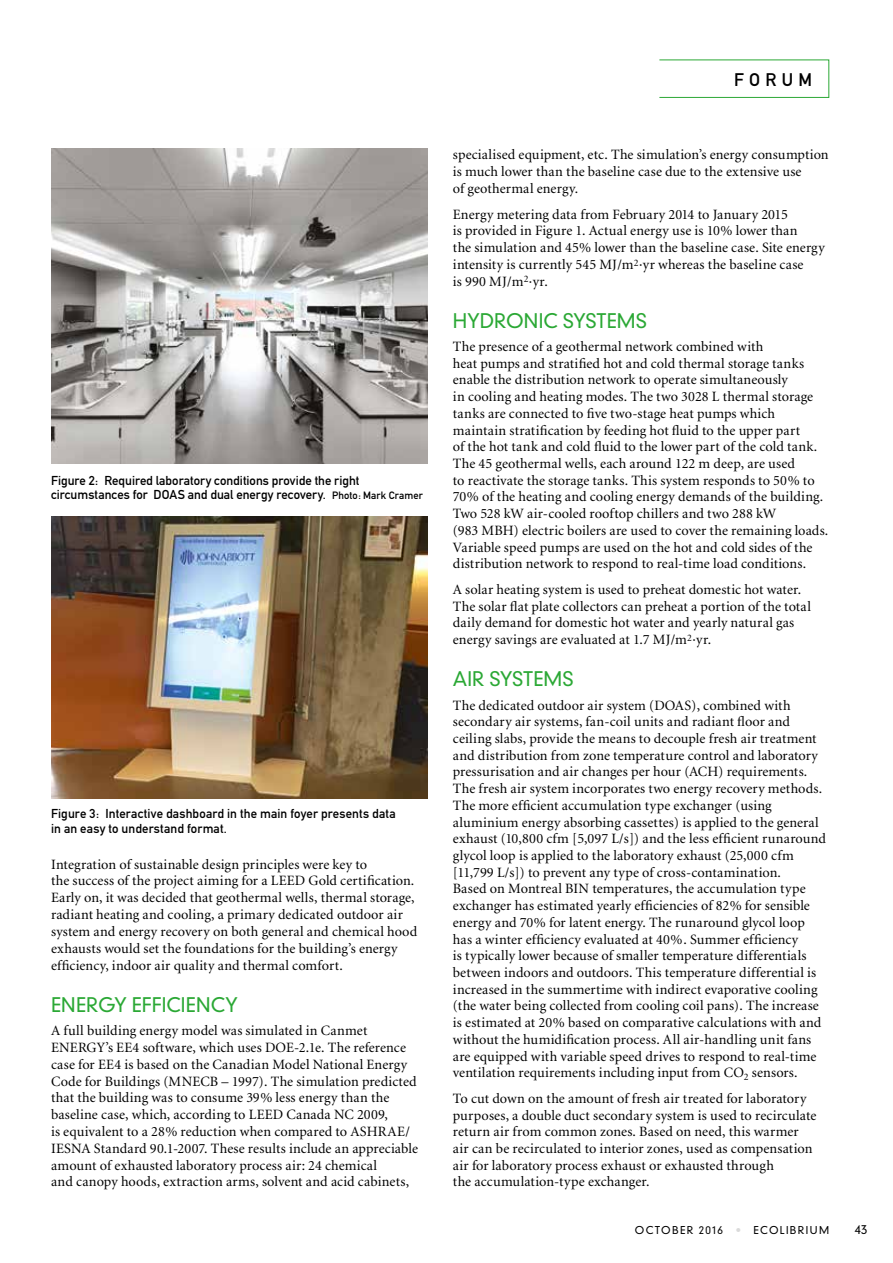
<style>
.page{position:relative;width:893px;height:1263px;background:#fff}
.page>*{position:absolute;margin:0;border:0;box-sizing:border-box;transform-origin:0 0}
.t1{font:300 19.5px "DIN Neuzeit Grotesk";letter-spacing:.005em;color:#2ba835}
.t2{font:18px "DIN Mittelschrift";letter-spacing:.3em;color:#000}
.t3{font:14.25px/16.6px "Minion";letter-spacing:.01em;color:#000}
.t4{font:12.75px/14.2px "DIN Mittelschrift";letter-spacing:.005em;color:#000}
.t5{font:300 12px "DIN Neuzeit Grotesk";color:#000}
.t6{font:300 10.5px "DIN Neuzeit Grotesk";letter-spacing:.13em;color:#000}
.s1{font-size:10.5px}
.s2{color:#dadada}
</style>
<div class="page">
<div style="left:659px;top:60px;width:170px;height:38px;border:1px solid #2ba835"></div>
<img style="left:51px;top:149px;width:376px;height:315px">
<img style="left:51px;top:516px;width:376px;height:282px">
<p class="t4" style="left:51px;top:473px;width:373px">Figure 2: Required laboratory conditions provide the right circumstances for DOAS and dual energy recovery. <span class="s1">Photo: Mark Cramer</span></p>
<p class="t4" style="left:51px;top:806px;width:346px">Figure 3: Interactive dashboard in the main foyer presents data in an easy to understand format.</p>
<p class="t3" style="left:51px;top:856px;width:368px">Integration of sustainable design principles were key to<br>the success of the project aiming for a LEED Gold certification.<br>Early on, it was decided that geothermal wells, thermal storage, radiant heating and cooling, a primary dedicated outdoor air system and energy recovery on both general and chemical hood exhausts would set the foundations for the building’s energy efficiency, indoor air quality and thermal comfort.</p>
<p class="t1" style="left:51px;top:993px;width:188px">ENERGY EFFICIENCY</p>
<p class="t3" style="left:51px;top:1023px;width:369px">A full building energy model was simulated in Canmet ENERGY’s EE4 software, which uses DOE-2.1e. The reference case for EE4 is based on the Canadian Model National Energy Code for Buildings (MNECB – 1997). The simulation predicted that the building was to consume 39% less energy than the baseline case, which, according to LEED Canada NC 2009,<br>is equivalent to a 28% reduction when compared to ASHRAE/ IESNA Standard 90.1-2007. These results include an appreciable amount of exhausted laboratory process air: 24 chemical<br>and canopy hoods, extraction arms, solvent and acid cabinets,</p>
<p class="t2" style="left:734px;top:69px;width:80px">FORUM</p>
<p class="t3" style="left:453px;top:147px;width:377px">specialised equipment, etc. The simulation’s energy consumption is much lower than the baseline case due to the extensive use<br>of geothermal energy.</p>
<p class="t3" style="left:453px;top:206px;width:373px">Energy metering data from February 2014 to January 2015<br>is provided in Figure 1. Actual energy use is 10% lower than<br>the simulation and 45% lower than the baseline case. Site energy intensity is currently 545 MJ/m<sup>2</sup>·yr whereas the baseline case<br>is 990 MJ/m<sup>2</sup>·yr.</p>
<p class="t1" style="left:453px;top:309px;width:196px">HYDRONIC SYSTEMS</p>
<p class="t3" style="left:453px;top:339px;width:377px">The presence of a geothermal network combined with<br>heat pumps and stratified hot and cold thermal storage tanks enable the distribution network to operate simultaneously<br>in cooling and heating modes. The two 3028 L thermal storage tanks are connected to five two-stage heat pumps which maintain stratification by feeding hot fluid to the upper part<br>of the hot tank and cold fluid to the lower part of the cold tank.<br>The 45 geothermal wells, each around 122 m deep, are used<br>to reactivate the storage tanks. This system responds to 50% to 70% of the heating and cooling energy demands of the building.<br>Two 528 kW air-cooled rooftop chillers and two 288 kW<br>(983 MBH) electric boilers are used to cover the remaining loads.<br>Variable speed pumps are used on the hot and cold sides of the distribution network to respond to real-time load conditions.</p>
<p class="t3" style="left:453px;top:582px;width:360px">A solar heating system is used to preheat domestic hot water.<br>The solar flat plate collectors can preheat a portion of the total daily demand for domestic hot water and yearly natural gas energy savings are evaluated at 1.7 MJ/m<sup>2</sup>·yr.</p>
<p class="t1" style="left:453px;top:668px;width:122px">AIR SYSTEMS</p>
<p class="t3" style="left:453px;top:697px;width:375px">The dedicated outdoor air system (DOAS), combined with secondary air systems, fan-coil units and radiant floor and ceiling slabs, provide the means to decouple fresh air treatment and distribution from zone temperature control and laboratory pressurisation and air changes per hour (ACH) requirements.<br>The fresh air system incorporates two energy recovery methods.<br>The more efficient accumulation type exchanger (using aluminium energy absorbing cassettes) is applied to the general exhaust (10,800 cfm [5,097 L/s]) and the less efficient runaround glycol loop is applied to the laboratory exhaust (25,000 cfm [11,799 L/s]) to prevent any type of cross-contamination.<br>Based on Montreal BIN temperatures, the accumulation type exchanger has estimated yearly efficiencies of 82% for sensible energy and 70% for latent energy. The runaround glycol loop has a winter efficiency evaluated at 40%. Summer efficiency<br>is typically lower because of smaller temperature differentials between indoors and outdoors. This temperature differential is increased in the summertime with indirect evaporative cooling (the water being collected from cooling coil pans). The increase is estimated at 20% based on comparative calculations with and without the humidification process. All air-handling unit fans are equipped with variable speed drives to respond to real-time ventilation requirements including input from CO<sub>2</sub> sensors.</p>
<p class="t3" style="left:453px;top:1090px;width:365px">To cut down on the amount of fresh air treated for laboratory purposes, a double duct secondary system is used to recirculate return air from common zones. Based on need, this warmer air can be recirculated to interior zones, used as compensation air for laboratory process exhaust or exhausted through<br>the accumulation-type exchanger.</p>
<p class="t6" style="left:635px;top:1224px;width:196px">OCTOBER 2016 <span class="s2">•</span> ECOLIBRIUM</p>
<p class="t5" style="left:855px;top:1222px;width:14px">43</p>
</div>
